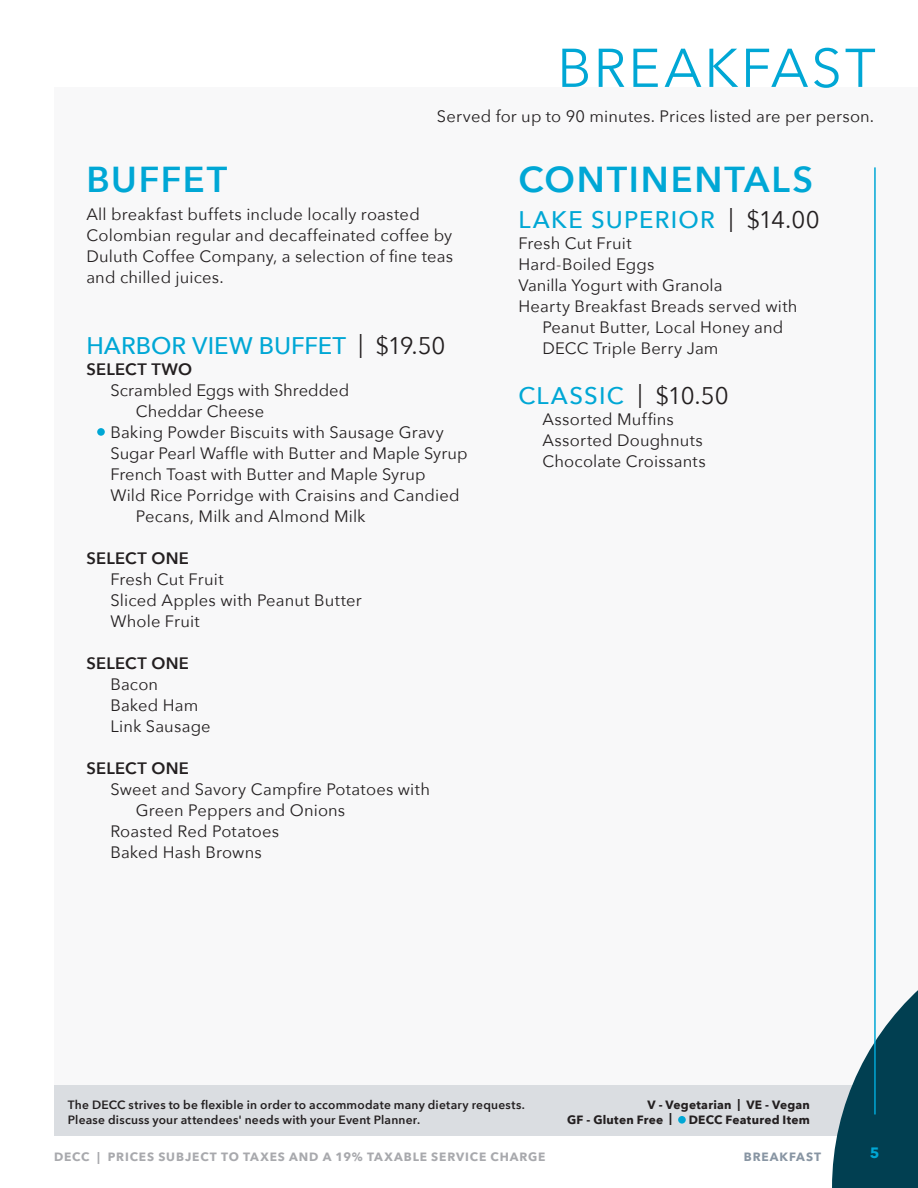
<style>
.page{position:relative;width:918px;height:1188px;background:#fff}
.page>*{position:absolute;margin:0;border:0;box-sizing:border-box;transform-origin:0 0}
.t1{font:54px "Avenir Next";letter-spacing:.05em;color:#00a7d5}
.t2{font:600 36px "Avenir Next";letter-spacing:.05em;color:#00a7d5}
.t3{font:500 24px "Avenir Next";letter-spacing:.04em;color:#00a7d5}
.t4{font:500 24px "Avenir Next";color:#00a7d5}
.t5{font:16.5px/21px "Avenir Next";letter-spacing:.01em;color:#231f20}
.t6{font:600 16.5px "Avenir Next";letter-spacing:.015em;color:#231f20}
.t7{font:700 15px "Avenir Next";color:#00a7d5}
.t8{font:600 12px/14.4px "Avenir Next";letter-spacing:.02em;color:#231f20}
.t9{font:700 12px "Avenir Next";letter-spacing:.07em;color:#a8a9ad}
.t10{font:700 12px/14.4px "Avenir Next";letter-spacing:.02em;color:#231f20}
.t11{font:700 12px "Avenir Next";letter-spacing:.075em;color:#8895a3}
.s1{font-weight:400;color:#231f20}
</style>
<div class="page">
<div style="left:54px;top:87px;width:864px;height:998px;background:#f8f8f9"></div>
<div style="left:97px;top:428px;width:8px;height:8px;background:#00a7d5;border-radius:50%"></div>
<div style="left:54px;top:1085px;width:857px;height:50px;background:#dadde1"></div>
<svg style="left:832px;top:990px;width:86px;height:198px"></svg>
<div style="left:678px;top:1116px;width:8px;height:8px;background:#00a7d5;border-radius:50%"></div>
<hr style="left:874px;top:167px;width:2px;height:947px;background:#00a7d5">
<p class="t1" style="left:557px;top:23px;width:320px">BREAKFAST</p>
<p class="t2" style="left:86px;top:148px;width:143px">BUFFET</p>
<p class="t5" style="left:437px;top:105px;width:439px">Served for up to 90 minutes. Prices listed are per person.</p>
<p class="t2" style="left:518px;top:148px;width:296px">CONTINENTALS</p>
<p class="t5" style="left:86px;top:203px;width:368px">All breakfast buffets include locally roasted Colombian regular and decaffeinated coffee by Duluth Coffee Company, a selection of fine teas and chilled juices.</p>
<p class="t4" style="left:86px;top:325px;width:360px">HARBOR VIEW BUFFET <span class="s1">| $19.50</span></p>
<p class="t6" style="left:86px;top:355px;width:107px">SELECT TWO</p>
<p class="t5" style="left:136px;top:379px;width:215px;text-indent:-26px">Scrambled Eggs with Shredded<br>Cheddar Cheese</p>
<p class="t5" style="left:110px;top:421px;width:335px">Baking Powder Biscuits with Sausage Gravy</p>
<p class="t5" style="left:110px;top:442px;width:359px">Sugar Pearl Waffle with Butter and Maple Syrup</p>
<p class="t5" style="left:110px;top:463px;width:317px">French Toast with Butter and Maple Syrup</p>
<p class="t5" style="left:136px;top:484px;width:325px;text-indent:-25px">Wild Rice Porridge with Craisins and Candied<br>Pecans, Milk and Almond Milk</p>
<p class="t6" style="left:86px;top:544px;width:104px">SELECT ONE</p>
<p class="t5" style="left:110px;top:568px;width:115px">Fresh Cut Fruit</p>
<p class="t5" style="left:110px;top:589px;width:253px">Sliced Apples with Peanut Butter</p>
<p class="t5" style="left:110px;top:610px;width:91px">Whole Fruit</p>
<p class="t6" style="left:86px;top:649px;width:104px">SELECT ONE</p>
<p class="t5" style="left:110px;top:673px;width:49px">Bacon</p>
<p class="t5" style="left:110px;top:694px;width:89px">Baked Ham</p>
<p class="t5" style="left:110px;top:715px;width:102px">Link Sausage</p>
<p class="t6" style="left:86px;top:754px;width:104px">SELECT ONE</p>
<p class="t5" style="left:136px;top:778px;width:296px;text-indent:-26px">Sweet and Savory Campfire Potatoes with<br>Green Peppers and Onions</p>
<p class="t5" style="left:110px;top:820px;width:170px">Roasted Red Potatoes</p>
<p class="t5" style="left:110px;top:841px;width:153px">Baked Hash Browns</p>
<p class="t3" style="left:518px;top:199px;width:303px">LAKE SUPERIOR <span class="s1">| $14.00</span></p>
<p class="t5" style="left:518px;top:232px;width:115px">Fresh Cut Fruit</p>
<p class="t5" style="left:518px;top:253px;width:137px">Hard-Boiled Eggs</p>
<p class="t5" style="left:518px;top:274px;width:206px">Vanilla Yogurt with Granola</p>
<p class="t5" style="left:542px;top:295px;width:257px;text-indent:-24px">Hearty Breakfast Breads served with<br>Peanut Butter, Local Honey and<br>DECC Triple Berry Jam</p>
<p class="t3" style="left:518px;top:375px;width:212px">CLASSIC <span class="s1">| $10.50</span></p>
<p class="t5" style="left:542px;top:408px;width:133px">Assorted Muffins</p>
<p class="t5" style="left:542px;top:429px;width:162px">Assorted Doughnuts</p>
<p class="t5" style="left:542px;top:450px;width:165px">Chocolate Croissants</p>
<p class="t8" style="left:68px;top:1098px;width:459px">The DECC strives to be flexible in order to accommodate many dietary requests.<br>Please discuss your attendees' needs with your Event Planner.</p>
<p class="t10" style="left:567px;top:1098px;width:244px;text-indent:80px">V - Vegetarian | VE - Vegan<br>GF - Gluten Free |</p>
<p class="t10" style="left:689px;top:1112px;width:123px">DECC Featured Item</p>
<p class="t9" style="left:54px;top:1147px;width:493px">DECC | PRICES SUBJECT TO TAXES AND A 19% TAXABLE SERVICE CHARGE</p>
<p class="t11" style="left:744px;top:1147px;width:79px">BREAKFAST</p>
<p class="t7" style="left:870px;top:1140px;width:11px">5</p>
</div>
